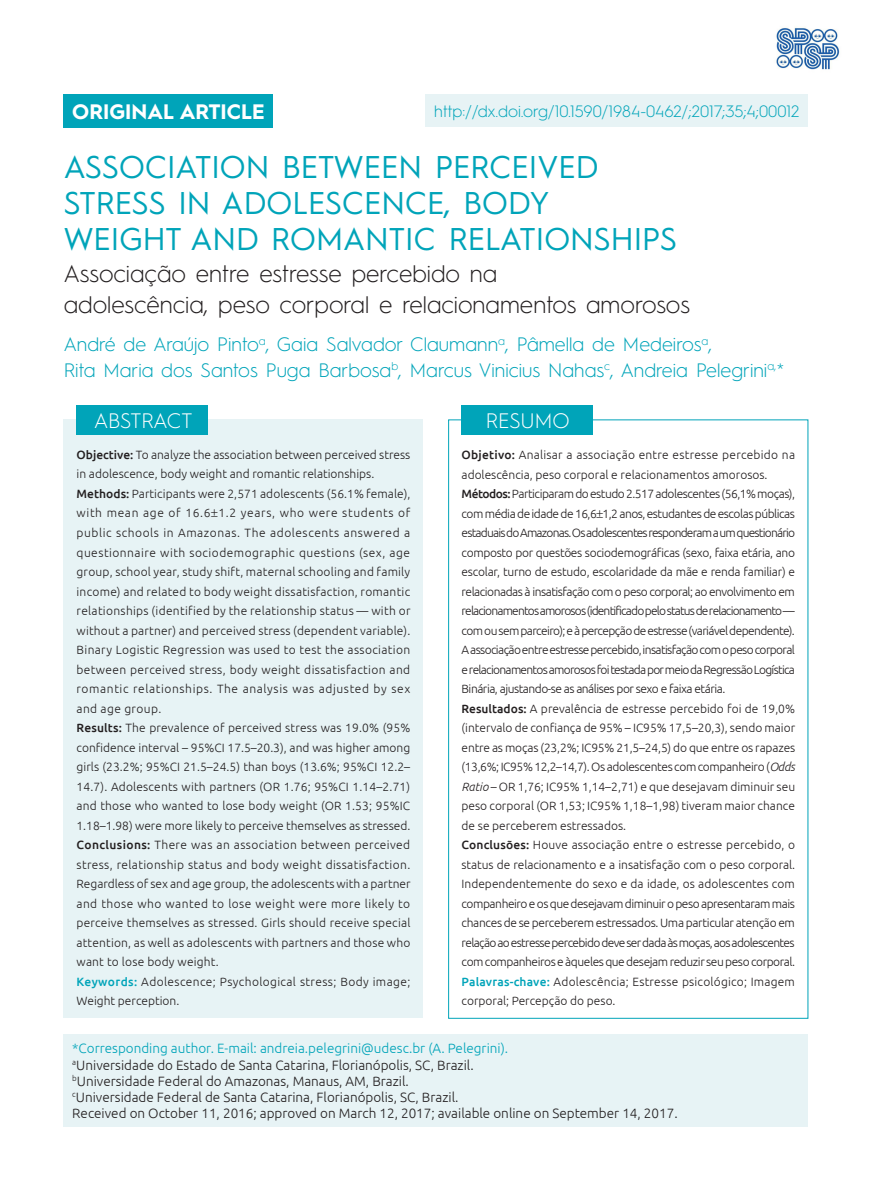
<style>
.page{position:relative;width:893px;height:1191px;background:#fff}
.page>*{position:absolute;margin:0;border:0;box-sizing:border-box;transform-origin:0 0}
.zp_Título_PT{font:31.5px/36px "Hurme Geometric Sans 1";color:#00a4b9}
.zp_Título_IN{font:300 24px/31.5px "Hurme Geometric Sans 1";color:#231f20}
.zp_seção{font:700 21px "Hurme Geometric Sans 1";color:#fff}
.zp_Resumo_Abstract_t{font:300 21px "Hurme Geometric Sans 1";letter-spacing:-.005em;color:#fff}
.zp_Autor{font:300 19.5px/25.5px "Hurme Geometric Sans 1";color:#00a4b9}
.zp_Doi{font:300 16.5px "Hurme Geometric Sans 1";color:#00a4b9}
.zp_Titulações{font:300 13.5px "Ubuntu";color:#231f20}
.zp_Autor_corresponde{font:300 13.5px "Ubuntu";color:#00a4b9}
.zp_Resumo_Abstract{font:300 12px/19.5px "Ubuntu";color:#231f20;text-align:justify}
.zp__Palavras-chave_k{font:300 12px/19.5px "Ubuntu";letter-spacing:.015em;color:#231f20}
.s1{font-weight:500}
.s2{font-weight:500;color:#00a4b9}
.s3{font-style:italic}
</style>
<div class="page">
<div style="left:64px;top:420px;width:359px;height:598px;background:#e7f3f5"></div>
<div style="left:77px;top:405px;width:131px;height:29px;background:#00a4b9"></div>
<div style="left:462px;top:405px;width:131px;height:29px;background:#00a4b9"></div>
<div style="left:64px;top:1034px;width:744px;height:92px;background:#e7f3f5"></div>
<div style="left:64px;top:94px;width:209px;height:33px;background:#00a4b9"></div>
<div style="left:426px;top:94px;width:382px;height:32px;background:#e7f3f5"></div>
<img style="left:776px;top:27px;width:64px;height:43px">
<p class="zp_seção" style="left:72px;top:97px;width:194px">ORIGINAL ARTICLE</p>
<p class="zp_Doi" style="left:434px;top:100px;width:367px">http://dx.doi.org/10.1590/1984‑0462/;2017;35;4;00012</p>
<p class="zp_Título_PT" style="left:64px;top:147px;width:615px">ASSOCIATION BETWEEN PERCEIVED<br>STRESS IN ADOLESCENCE, BODY<br>WEIGHT AND ROMANTIC RELATIONSHIPS</p>
<p class="zp_Título_IN" style="left:64px;top:256px;width:628px">Associação entre estresse percebido na<br>adolescência, peso corporal e relacionamentos amorosos</p>
<p class="zp_Autor" style="left:64px;top:330px;width:722px">André de Araújo Pinto<sup>a</sup>, Gaia Salvador Claumann<sup>a</sup>, Pâmella de Medeiros<sup>a</sup>,<br>Rita Maria dos Santos Puga Barbosa<sup>b</sup>, Marcus Vinicius Nahas<sup>c</sup>, Andreia Pelegrini<sup>a,</sup>*</p>
<p class="zp_Resumo_Abstract_t" style="left:94px;top:406px;width:100px">ABSTRACT</p>
<p class="zp_Resumo_Abstract_t" style="left:486px;top:406px;width:85px">RESUMO</p>
<p class="zp_Resumo_Abstract" style="left:77px;top:444px;width:335px"><span class="s1">Objective:</span> To analyze the association between perceived stress in adolescence, body weight and romantic relationships.</p>
<p class="zp_Resumo_Abstract" style="left:77px;top:483px;width:335px"><span class="s1">Methods:</span> Participants were 2,571 adolescents (56.1% female), with mean age of 16.6 1.2 years, who were students of public schools in Amazonas. The adolescents answered a questionnaire with sociodemographic questions (sex, age group, school year, study shift, maternal schooling and family income) and related to body weight dissatisfaction, romantic relationships (identified by the relationship status — with or without a partner) and perceived stress (dependent variable).<br>Binary Logistic Regression was used to test the association between perceived stress, body weight dissatisfaction and romantic relationships. The analysis was adjusted by sex and age group.</p>
<p class="zp_Resumo_Abstract" style="left:77px;top:717px;width:335px"><span class="s1">Results:</span> The prevalence of perceived stress was 19.0% (95% confidence interval – 95%CI 17.5–20.3), and was higher among girls (23.2%; 95%CI 21.5–24.5) than boys (13.6%; 95%CI 12.2– 14.7). Adolescents with partners (OR 1.76; 95%CI 1.14–2.71) and those who wanted to lose body weight (OR 1.53; 95%IC 1.18–1.98) were more likely to perceive themselves as stressed.</p>
<p class="zp_Resumo_Abstract" style="left:77px;top:834px;width:335px"><span class="s1">Conclusions:</span> There was an association between perceived stress, relationship status and body weight dissatisfaction.<br>Regardless of sex and age group, the adolescents with a partner and those who wanted to lose weight were more likely to perceive themselves as stressed. Girls should receive special attention, as well as adolescents with partners and those who want to lose body weight.</p>
<p class="zp__Palavras-chave_k" style="left:77px;top:971px;width:335px"><span class="s2">Keywords:</span> Adolescence; Psychological stress; Body image;<br>Weight perception.</p>
<p class="zp_Resumo_Abstract" style="left:462px;top:445px;width:335px"><span class="s1">Objetivo:</span> Analisar a associação entre estresse percebido na adolescência, peso corporal e relacionamentos amorosos.</p>
<p class="zp_Resumo_Abstract" style="left:462px;top:484px;width:335px"><span class="s1">Métodos:</span> Participaram do estudo 2.517 adolescentes (56,1% moças), com média de idade de 16,6 1,2 anos, estudantes de escolas públicas estaduais do Amazonas. Os adolescentes responderam a um questionário composto por questões sociodemográficas (sexo, faixa etária, ano escolar, turno de estudo, escolaridade da mãe e renda familiar) e relacionadas à insatisfação com o peso corporal; ao envolvimento em relacionamentos amorosos (identificado pelo status de relacionamento — com ou sem parceiro); e à percepção de estresse (variável dependente).<br>A associação entre estresse percebido, insatisfação com o peso corporal e relacionamentos amorosos foi testada por meio da Regressão Logística Binária, ajustando-se as análises por sexo e faixa etária.</p>
<p class="zp_Resumo_Abstract" style="left:462px;top:698px;width:335px"><span class="s1">Resultados:</span> A prevalência de estresse percebido foi de 19,0% (intervalo de confiança de 95% – IC95% 17,5–20,3), sendo maior entre as moças (23,2%; IC95% 21,5–24,5) do que entre os rapazes (13,6%; IC95% 12,2–14,7). Os adolescentes com companheiro (<span class="s3">Odds Ratio</span> – OR 1,76; IC95% 1,14–2,71) e que desejavam diminuir seu peso corporal (OR 1,53; IC95% 1,18–1,98) tiveram maior chance de se perceberem estressados.</p>
<p class="zp_Resumo_Abstract" style="left:462px;top:835px;width:335px"><span class="s1">Conclusões:</span> Houve associação entre o estresse percebido, o status de relacionamento e a insatisfação com o peso corporal.<br>Independentemente do sexo e da idade, os adolescentes com companheiro e os que desejavam diminuir o peso apresentaram mais chances de se perceberem estressados. Uma particular atenção em relação ao estresse percebido deve ser dada às moças, aos adolescentes com companheiros e àqueles que desejam reduzir seu peso corporal.</p>
<p class="zp__Palavras-chave_k" style="left:462px;top:971px;width:335px"><span class="s2">Palavras‑chave:</span> Adolescência; Estresse psicológico; Imagem corporal; Percepção do peso.</p>
<p class="zp_Autor_corresponde" style="left:72px;top:1040px;width:437px">*Corresponding author. E‑mail: andreia.pelegrini@udesc.br (A. Pelegrini).</p>
<p class="zp_Titulações" style="left:72px;top:1056px;width:403px"><sup>a</sup>Universidade do Estado de Santa Catarina, Florianópolis, SC, Brazil.</p>
<p class="zp_Titulações" style="left:72px;top:1072px;width:338px"><sup>b</sup>Universidade Federal do Amazonas, Manaus, AM, Brazil.</p>
<p class="zp_Titulações" style="left:72px;top:1089px;width:388px"><sup>c</sup>Universidade Federal de Santa Catarina, Florianópolis, SC, Brazil.</p>
<p class="zp_Titulações" style="left:72px;top:1105px;width:607px">Received on October 11, 2016; approved on March 12, 2017; available online on September 14, 2017.</p>
</div>
